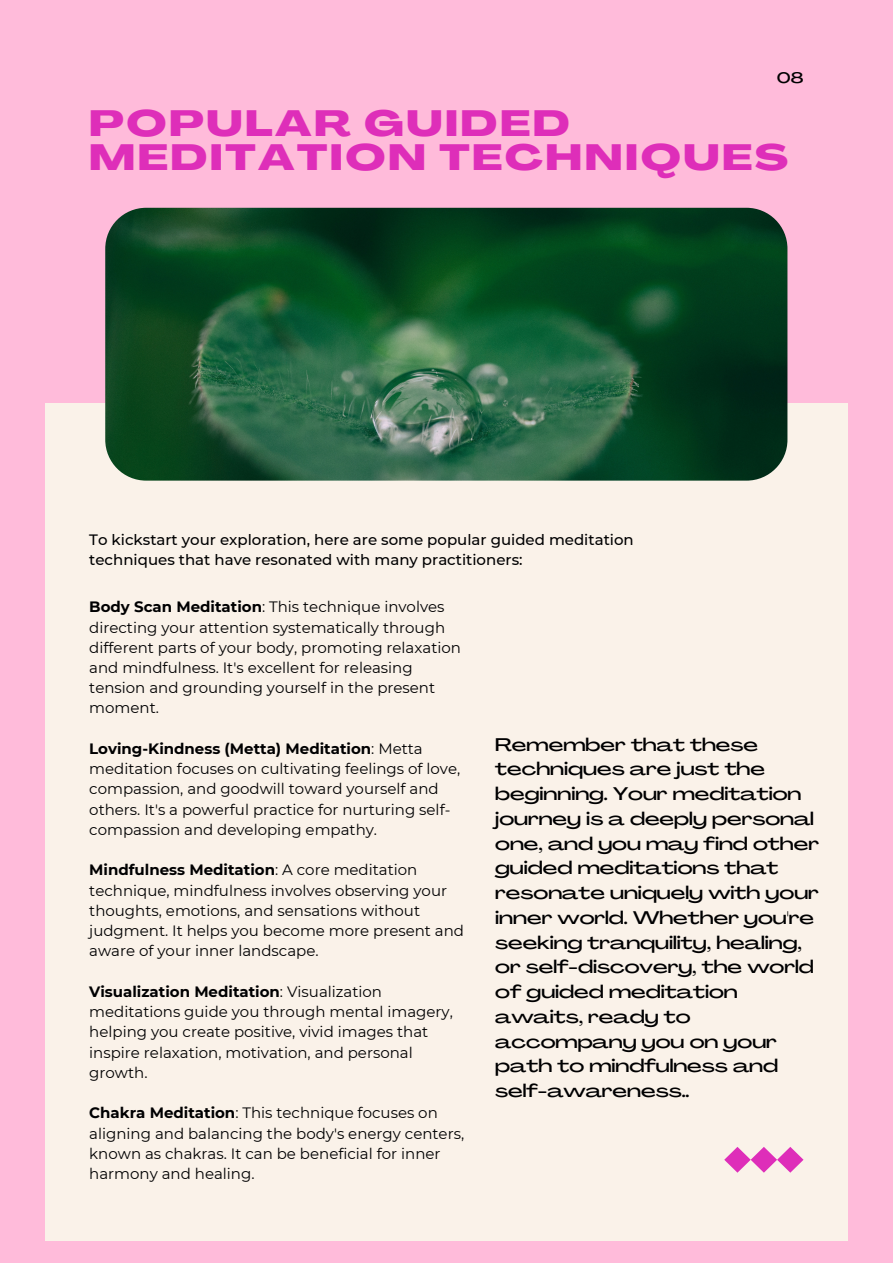
<style>
.page{position:relative;width:893px;height:1264px;background:#fff}
.page>*{position:absolute;margin:0;border:0;box-sizing:border-box;transform-origin:0 0}
.t1{font:800 36px/33.8px "Agrandir Grand";letter-spacing:.07em;color:#de2eb9}
.t2{font:500 18px/24.8px "Agrandir Grand";color:#000001}
.t3{font:15px/20.2px "Montserrat";color:#000001}
.t4{font:500 15px/20.2px "Montserrat";color:#000001}
.t5{font:500 15px "Agrandir Grand";color:#000001}
.s1{font-weight:700}
</style>
<div class="page">
<div style="left:0;top:0;width:892px;height:1262px;background:#ffbbda"></div>
<div style="left:45px;top:403px;width:802px;height:837px;background:#faf2e9"></div>
<svg style="left:724px;top:1147px;width:79px;height:25px"></svg>
<img style="left:105px;top:208px;width:682px;height:272px;border-radius:41px">
<p class="t5" style="left:776px;top:72px;width:28px">08</p>
<p class="t1" style="left:89px;top:110px;width:700px">POPULAR GUIDED<br>MEDITATION TECHNIQUES</p>
<p class="t4" style="left:89px;top:529px;width:546px">To kickstart your exploration, here are some popular guided meditation techniques that have resonated with many practitioners:</p>
<p class="t3" style="left:89px;top:596px;width:373px"><span class="s1">Body Scan Meditation</span>: This technique involves directing your attention systematically through different parts of your body, promoting relaxation and mindfulness. It's excellent for releasing tension and grounding yourself in the present moment.</p>
<p class="t3" style="left:89px;top:738px;width:372px"><span class="s1">Loving-Kindness (Metta) Meditation</span>: Metta meditation focuses on cultivating feelings of love, compassion, and goodwill toward yourself and others. It's a powerful practice for nurturing self&shy;compassion and developing empathy.</p>
<p class="t3" style="left:89px;top:859px;width:376px"><span class="s1">Mindfulness Meditation</span>: A core meditation technique, mindfulness involves observing your thoughts, emotions, and sensations without judgment. It helps you become more present and aware of your inner landscape.</p>
<p class="t3" style="left:89px;top:981px;width:365px"><span class="s1">Visualization Meditation</span>: Visualization meditations guide you through mental imagery, helping you create positive, vivid images that inspire relaxation, motivation, and personal growth.</p>
<p class="t3" style="left:89px;top:1102px;width:376px"><span class="s1">Chakra Meditation</span>: This technique focuses on aligning and balancing the body's energy centers, known as chakras. It can be beneficial for inner harmony and healing.</p>
<p class="t2" style="left:495px;top:733px;width:325px">Remember that these techniques are just the beginning. Your meditation journey is a deeply personal one, and you may find other guided meditations that resonate uniquely with your inner world. Whether you're seeking tranquility, healing, or self-discovery, the world of guided meditation awaits, ready to accompany you on your path to mindfulness and self-awareness..</p>
</div>
